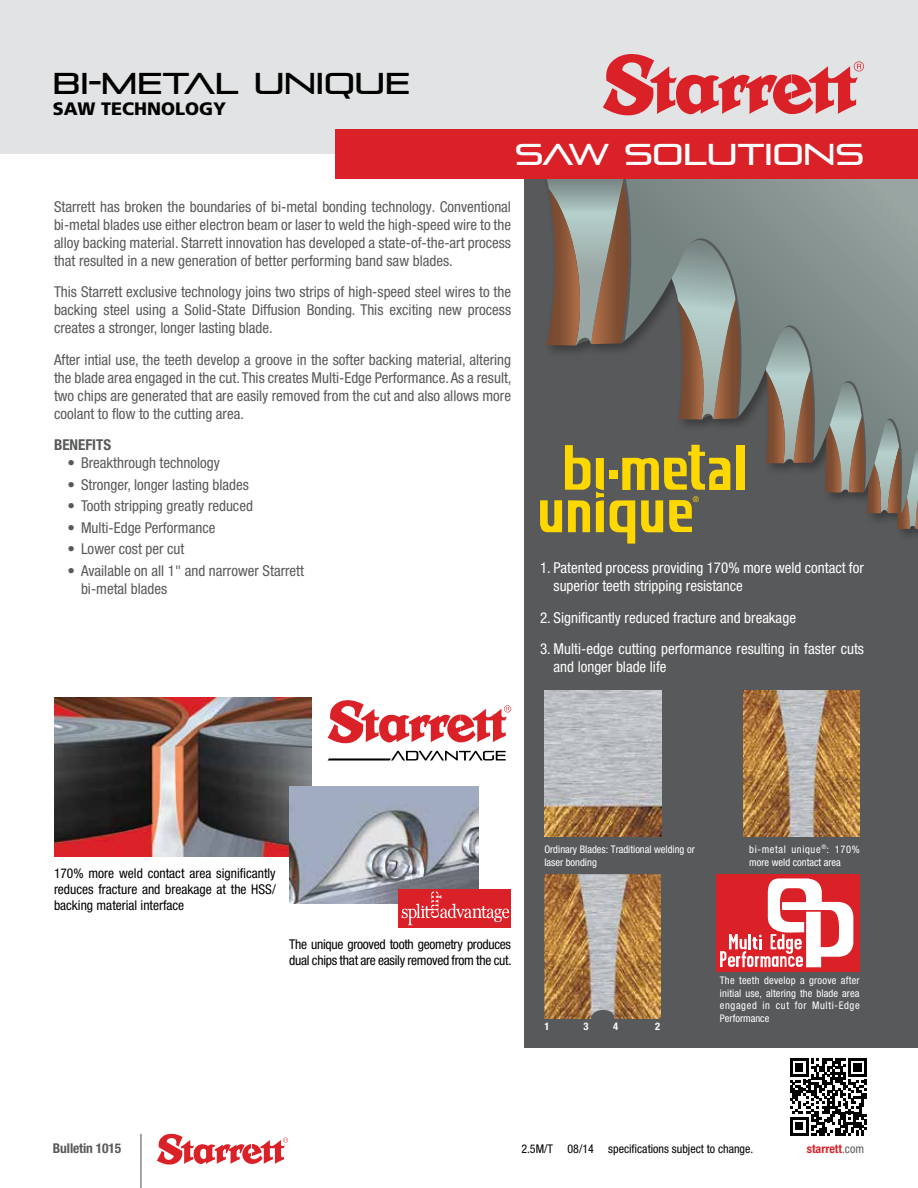
<style>
.page{position:relative;width:918px;height:1188px;background:#fff}
.page>*{position:absolute;margin:0;border:0;box-sizing:border-box;transform-origin:0 0}
.t1{font:30px "Pirulen Rg";color:#000}
.t2{font:30px "Pirulen Rg";color:#fff}
.t3{font:900 18px "Frutiger LT Std";color:#000}
.t4{font:condensed 15px/18px "Helvetica Neue LT Pro";color:#58595b;text-align:justify}
.t5{font:condensed 15px/18px "Helvetica Neue LT Pro";color:#fff}
.t6{font:700 condensed 15px "Helvetica Neue LT Pro";color:#58595b}
.t7{font:condensed 13.5px/16.2px "Helvetica Neue LT Pro";letter-spacing:-.02em;color:#000;text-align:justify}
.t8{font:700 condensed 13.5px "Helvetica Neue LT Pro";letter-spacing:-.01em;color:#58595b}
.t9{font:condensed 12px "Helvetica Neue LT Pro";color:#000}
.t10{font:700 condensed 12px "Helvetica Neue LT Pro";color:#da2128}
.t11{font:condensed 10.5px/12.6px "Helvetica Neue LT Pro";color:#fff}
.t12{font:700 condensed 10.5px "Helvetica Neue LT Pro";color:#fff}
.t13{font:condensed 7.95px "Helvetica Neue";color:#ffd800}
.s1{font-weight:400;color:#58595b}
</style>
<div class="page">
<img style="left:54px;top:698px;width:258px;height:158px">
<div style="left:525px;top:165px;width:393px;height:883px;background:#58595b"></div>
<svg style="left:546px;top:179px;width:74px;height:166px;background:#8e7f71"></svg>
<svg style="left:620px;top:179px;width:298px;height:350px"></svg>
<svg style="left:622px;top:179px;width:296px;height:334px"></svg>
<img style="left:289px;top:786px;width:190px;height:118px">
<div style="left:399px;top:889px;width:112px;height:39px;background:#db2128"></div>
<svg style="left:402px;top:891px;width:108px;height:34px"></svg>
<div style="left:736px;top:445px;width:8px;height:45px;background:#ffd800"></div>
<svg style="left:540px;top:445px;width:191px;height:99px"></svg>
<img style="left:544px;top:691px;width:117px;height:146px">
<img style="left:743px;top:691px;width:117px;height:146px">
<img style="left:544px;top:874px;width:117px;height:145px">
<div style="left:716px;top:874px;width:144px;height:97px;background:#db2128"></div>
<svg style="left:720px;top:878px;width:133px;height:89px"></svg>
<svg style="left:328px;top:700px;width:183px;height:43px"></svg>
<svg style="left:328px;top:751px;width:178px;height:10px"></svg>
<div style="left:0;top:0;width:918px;height:154px;background:#e2e3e4"></div>
<svg style="left:603px;top:54px;width:261px;height:61px"></svg>
<div style="left:335px;top:129px;width:583px;height:50px;background:#da2128"></div>
<hr style="left:140px;top:1134px;width:1px;height:54px;background:#58595b">
<svg style="left:157px;top:1134px;width:131px;height:31px"></svg>
<svg style="left:790px;top:1059px;width:77px;height:77px"></svg>
<h1 class="t1" style="left:53px;top:65px;width:359px">BI-METAL UNIQUE</h1>
<p class="t3" style="left:53px;top:98px;width:175px">SAW TECHNOLOGY</p>
<h1 class="t2" style="left:515px;top:136px;width:351px">SAW SOLUTIONS</h1>
<p class="t4" style="left:54px;top:197px;width:459px">Starrett has broken the boundaries of bi-metal bonding technology. Conventional bi-metal blades use either electron beam or laser to weld the high-speed wire to the alloy backing material. Starrett innovation has developed a state-of-the-art process that resulted in a new generation of better performing band saw blades.</p>
<p class="t4" style="left:54px;top:283px;width:459px">This Starrett exclusive technology joins two strips of high-speed steel wires to the backing steel using a Solid-State Diffusion Bonding. This exciting new process creates a stronger, longer lasting blade.</p>
<p class="t4" style="left:54px;top:350px;width:459px">After intial use, the teeth develop a groove in the softer backing material, altering the blade area engaged in the cut. This creates Multi-Edge Performance. As a result, two chips are generated that are easily removed from the cut and also allows more coolant to flow to the cutting area.</p>
<p class="t6" style="left:54px;top:436px;width:59px">BENEFITS</p>
<p class="t4" style="left:68px;top:454px;width:154px">• Breakthrough technology</p>
<p class="t4" style="left:68px;top:475px;width:183px">• Stronger, longer lasting blades</p>
<p class="t4" style="left:68px;top:497px;width:187px">• Tooth stripping greatly reduced</p>
<p class="t4" style="left:68px;top:518px;width:149px">• Multi-Edge Performance</p>
<p class="t4" style="left:68px;top:540px;width:118px">• Lower cost per cut</p>
<p class="t4" style="left:81px;top:561px;width:225px;text-indent:-14px">• Available on all 1" and narrower Starrett bi-metal blades</p>
<p class="t13" style="left:693px;top:495px;width:8px">®</p>
<p class="t5" style="left:554px;top:559px;width:312px;text-indent:-14px">1. Patented process providing 170% more weld contact for superior teeth stripping resistance</p>
<p class="t5" style="left:540px;top:608px;width:258px">2. Significantly reduced fracture and breakage</p>
<p class="t5" style="left:554px;top:640px;width:312px;text-indent:-14px">3. Multi-edge cutting performance resulting in faster cuts and longer blade life</p>
<p class="t7" style="left:54px;top:865px;width:223px">170% more weld contact area significantly reduces fracture and breakage at the HSS/ backing material interface</p>
<p class="t7" style="left:289px;top:936px;width:224px">The unique grooved tooth geometry produces dual chips that are easily removed from the cut.</p>
<p class="t11" style="left:544px;top:843px;width:152px">Ordinary Blades: Traditional welding or laser bonding</p>
<p class="t11" style="left:749px;top:843px;width:112px">bi-metal unique<sup>®</sup>: 170% more weld contact area</p>
<p class="t12" style="left:544px;top:1020px;width:7px">1</p>
<p class="t12" style="left:583px;top:1020px;width:7px">3</p>
<p class="t12" style="left:613px;top:1020px;width:7px">4</p>
<p class="t12" style="left:655px;top:1020px;width:7px">2</p>
<p class="t11" style="left:720px;top:974px;width:141px;text-align:justify">The teeth develop a groove after initial use, altering the blade area engaged in cut for Multi-Edge Performance</p>
<p class="t8" style="left:53px;top:1141px;width:70px">Bulletin 1015</p>
<p class="t9" style="left:521px;top:1142px;width:234px">2.5M/T 08/14 specifications subject to change.</p>
<p class="t10" style="left:807px;top:1142px;width:59px">starrett<span class="s1">.com</span></p>
</div>
